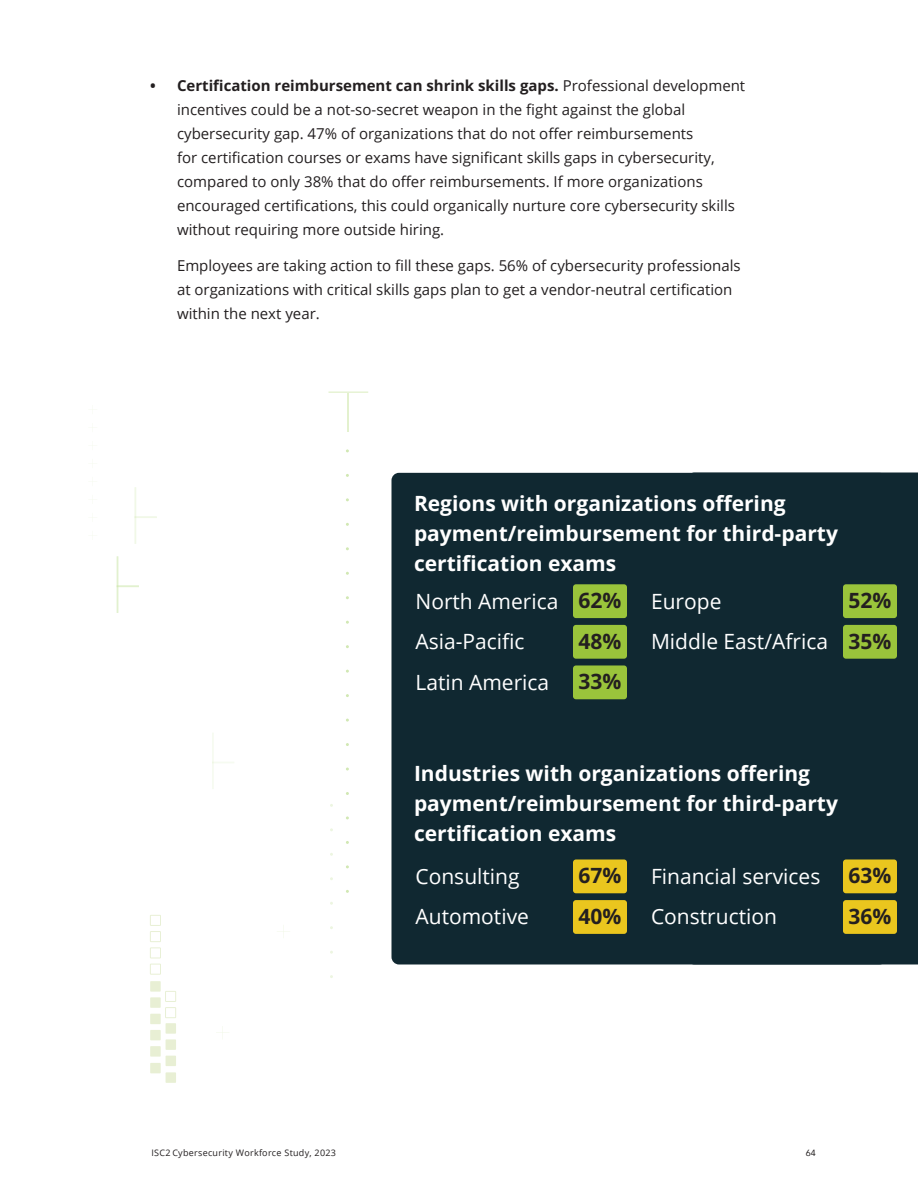
<style>
.page{position:relative;width:918px;height:1188px;background:#fff}
.page>*{position:absolute;margin:0;border:0;box-sizing:border-box;transform-origin:0 0}
.t1{font:700 21px/30px "Open Sans";color:#fff}
.t2{font:21px "Open Sans";color:#fff}
.t3{font:700 21px "Open Sans";color:#231f20}
.Body_Copy{font:15px/24px "Open Sans";color:#231f20}
.t4{font:9px "Open Sans";letter-spacing:.03em;color:#231f20}
.t5{font:9px "Avenir";color:#231f20}
.s1{font-weight:700}
</style>
<div class="page">
<div style="left:687px;top:472px;width:231px;height:492px;background:#102831"></div>
<div style="left:392px;top:473px;width:495px;height:491px;background:#102831;border-radius:8px"></div>
<div style="left:573px;top:584px;width:54px;height:34px;background:#9ac43b;border-radius:3px"></div>
<div style="left:843px;top:584px;width:54px;height:34px;background:#9ac43b;border-radius:3px"></div>
<div style="left:573px;top:860px;width:54px;height:33px;background:#eac61e;border-radius:3px"></div>
<div style="left:843px;top:900px;width:54px;height:34px;background:#eac61e;border-radius:3px"></div>
<div style="left:573px;top:665px;width:54px;height:34px;background:#9ac43b;border-radius:3px"></div>
<div style="left:573px;top:625px;width:54px;height:34px;background:#9ac43b;border-radius:3px"></div>
<div style="left:843px;top:625px;width:54px;height:34px;background:#9ac43b;border-radius:3px"></div>
<div style="left:573px;top:900px;width:54px;height:34px;background:#eac61e;border-radius:3px"></div>
<div style="left:843px;top:860px;width:54px;height:33px;background:#eac61e;border-radius:3px"></div>
<div style="left:150px;top:1014px;width:11px;height:10px;background:#e8efd4"></div>
<div style="left:150px;top:1030px;width:11px;height:10px;background:#e8efd4"></div>
<div style="left:150px;top:1046px;width:11px;height:11px;background:#e8efd4"></div>
<div style="left:166px;top:1023px;width:10px;height:11px;background:#e8efd4"></div>
<div style="left:166px;top:1039px;width:10px;height:11px;background:#e8efd4"></div>
<div style="left:166px;top:1056px;width:10px;height:10px;background:#e8efd4"></div>
<div style="left:166px;top:1072px;width:10px;height:11px;background:#e8efd4"></div>
<div style="left:150px;top:1063px;width:11px;height:10px;background:#e8efd4"></div>
<div style="left:150px;top:948px;width:11px;height:10px;border:1px solid #a3c254"></div>
<div style="left:150px;top:964px;width:11px;height:10px;border:1px solid #a3c254"></div>
<svg style="left:150px;top:915px;width:11px;height:27px"></svg>
<svg style="left:150px;top:981px;width:26px;height:37px"></svg>
<hr style="left:348px;top:393px;width:1px;height:38px;background:#c7e39e">
<svg style="left:328px;top:392px;width:40px;height:1px"></svg>
<svg style="left:214px;top:762px;width:20px;height:1px"></svg>
<hr style="left:212px;top:733px;width:2px;height:56px;background:#8cc740">
<svg style="left:136px;top:517px;width:21px;height:1px"></svg>
<hr style="left:135px;top:488px;width:1px;height:56px;background:#8cc740">
<svg style="left:118px;top:586px;width:21px;height:1px"></svg>
<hr style="left:117px;top:557px;width:1px;height:56px;background:#8cc740">
<svg style="left:216px;top:1026px;width:13px;height:13px"></svg>
<svg style="left:277px;top:925px;width:13px;height:13px"></svg>
<p class="Body_Copy" style="left:177px;top:73px;width:570px;text-indent:-27px"><span class="s1">• Certification reimbursement can shrink skills gaps.</span> Professional development incentives could be a not-so-secret weapon in the fight against the global cybersecurity gap. 47% of organizations that do not offer reimbursements<br>for certification courses or exams have significant skills gaps in cybersecurity, compared to only 38% that do offer reimbursements. If more organizations encouraged certifications, this could organically nurture core cybersecurity skills without requiring more outside hiring.</p>
<p class="Body_Copy" style="left:177px;top:253px;width:565px">Employees are taking action to fill these gaps. 56% of cybersecurity professionals at organizations with critical skills gaps plan to get a vendor-neutral certification within the next year.</p>
<p class="t1" style="left:414px;top:488px;width:425px">Regions with organizations offering payment/reimbursement for third-party certification exams</p>
<p class="t2" style="left:416px;top:587px;width:144px">North America</p>
<p class="t3" style="left:579px;top:586px;width:44px">62%</p>
<p class="t2" style="left:651px;top:587px;width:72px">Europe</p>
<p class="t3" style="left:849px;top:586px;width:44px">52%</p>
<p class="t2" style="left:416px;top:627px;width:111px">Asia-Pacific</p>
<p class="t3" style="left:579px;top:627px;width:44px">48%</p>
<p class="t2" style="left:651px;top:627px;width:179px">Middle East/Africa</p>
<p class="t3" style="left:849px;top:627px;width:44px">35%</p>
<p class="t2" style="left:416px;top:668px;width:135px">Latin America</p>
<p class="t3" style="left:579px;top:667px;width:44px">33%</p>
<p class="t1" style="left:414px;top:758px;width:425px">Industries with organizations offering payment/reimbursement for third-party certification exams</p>
<p class="t2" style="left:416px;top:862px;width:106px">Consulting</p>
<p class="t3" style="left:579px;top:861px;width:44px">67%</p>
<p class="t2" style="left:416px;top:902px;width:115px">Automotive</p>
<p class="t3" style="left:579px;top:902px;width:44px">40%</p>
<p class="t2" style="left:651px;top:862px;width:171px">Financial services</p>
<p class="t3" style="left:849px;top:861px;width:44px">63%</p>
<p class="t2" style="left:651px;top:902px;width:128px">Construction</p>
<p class="t3" style="left:849px;top:902px;width:44px">36%</p>
<p class="t4" style="left:152px;top:1147px;width:186px">ISC2 Cybersecurity Workforce Study, 2023</p>
<p class="t5" style="left:806px;top:1145px;width:12px">64</p>
</div>
